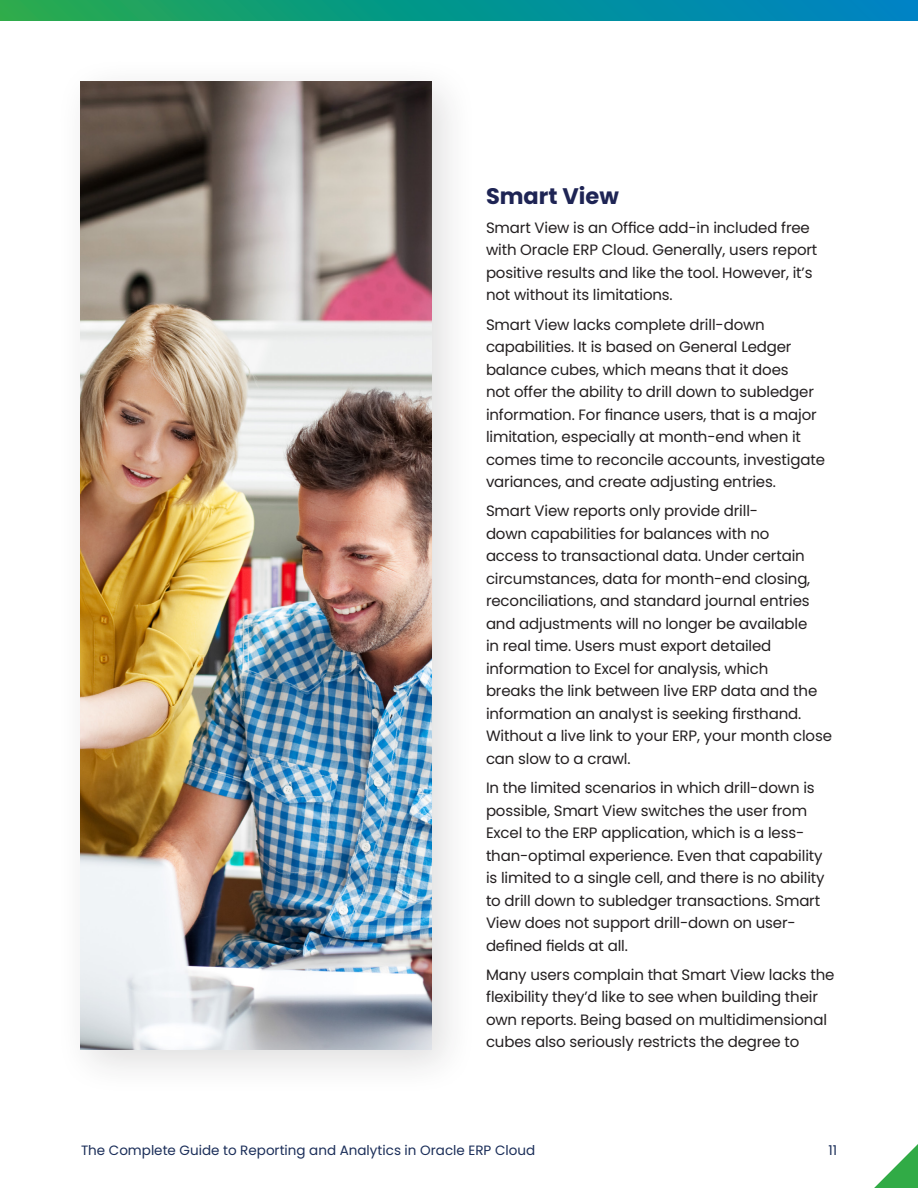
<style>
.page{position:relative;width:918px;height:1188px;background:#fff}
.page>*{position:absolute;margin:0;border:0;box-sizing:border-box;transform-origin:0 0}
.t1{font:700 22.5px "Poppins";color:#1e2454}
.body{font:15px/22.5px "Poppins";letter-spacing:-.01em;color:#231f20}
.t2{font:13.5px "Poppins";color:#1b2e59}
</style>
<div class="page">
<svg style="left:874px;top:1144px;width:44px;height:44px"></svg>
<div style="left:0;top:0;width:918px;height:21px;background:linear-gradient(to right,#20aa4f,#0082c9)"></div>
<div style="left:54px;top:55px;width:425px;height:1042px;background:#231f20;opacity:.15"></div>
<img style="left:80px;top:81px;width:352px;height:969px">
<h2 class="t1" style="left:486px;top:183px;width:134px">Smart View</h2>
<p class="body" style="left:486px;top:216px;width:333px">Smart View is an Office add-in included free with Oracle ERP Cloud. Generally, users report positive results and like the tool. However, it’s not without its limitations.</p>
<p class="body" style="left:486px;top:313px;width:341px">Smart View lacks complete drill-down capabilities. It is based on General Ledger balance cubes, which means that it does<br>not offer the ability to drill down to subledger information. For finance users, that is a major limitation, especially at month-end when it comes time to reconcile accounts, investigate variances, and create adjusting entries.</p>
<p class="body" style="left:486px;top:500px;width:348px">Smart View reports only provide drill-<br>down capabilities for balances with no<br>access to transactional data. Under certain circumstances, data for month-end closing, reconciliations, and standard journal entries and adjustments will no longer be available<br>in real time. Users must export detailed information to Excel for analysis, which<br>breaks the link between live ERP data and the information an analyst is seeking firsthand.<br>Without a live link to your ERP, your month close can slow to a crawl.</p>
<p class="body" style="left:486px;top:777px;width:340px">In the limited scenarios in which drill-down is possible, Smart View switches the user from Excel to the ERP application, which is a less&shy;than-optimal experience. Even that capability is limited to a single cell, and there is no ability to drill down to subledger transactions. Smart View does not support drill-down on user&shy;defined fields at all.</p>
<p class="body" style="left:486px;top:963px;width:350px">Many users complain that Smart View lacks the flexibility they’d like to see when building their own reports. Being based on multidimensional cubes also seriously restricts the degree to</p>
<p class="t2" style="left:81px;top:1142px;width:456px">The Complete Guide to Reporting and Analytics in Oracle ERP Cloud</p>
<p class="t2" style="left:828px;top:1142px;width:10px">11</p>
</div>
